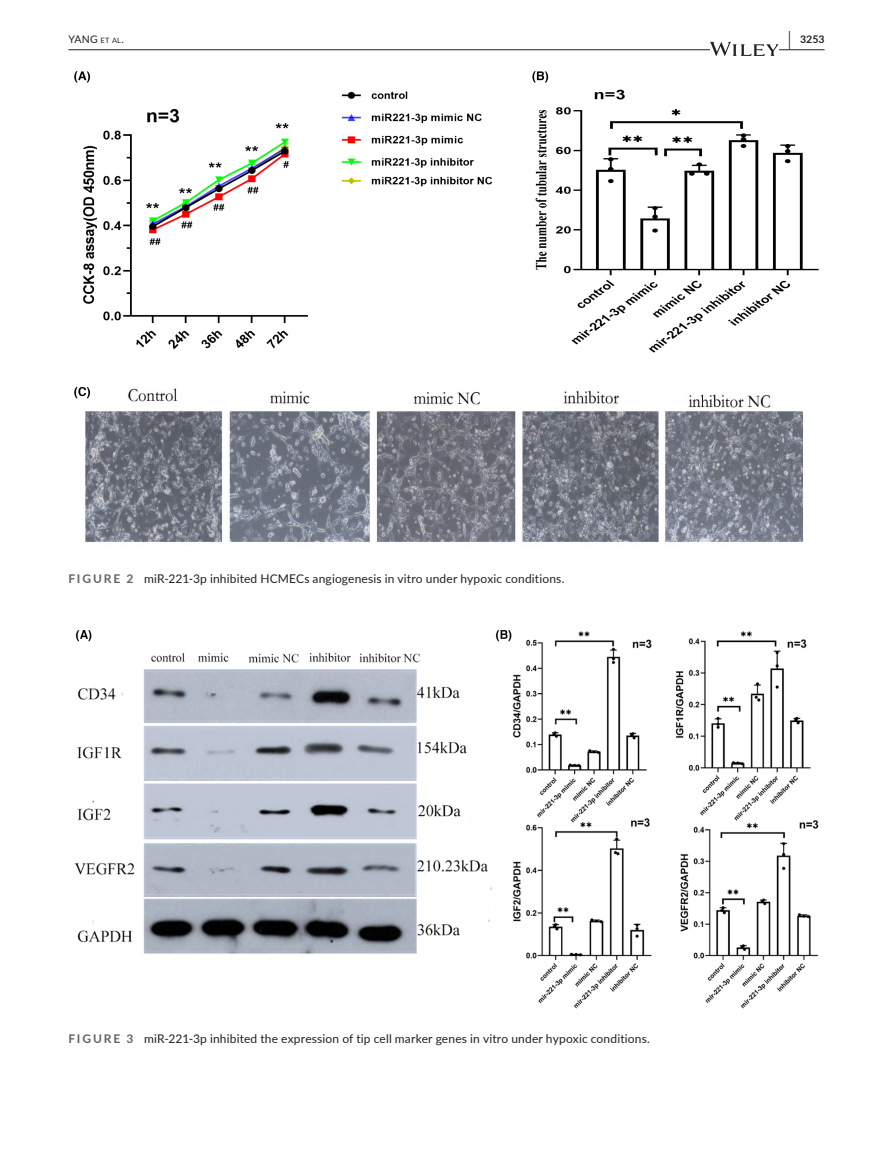
<style>
.page{position:relative;width:893px;height:1174px;background:#fff}
.page>*{position:absolute;margin:0;border:0;box-sizing:border-box;transform-origin:0 0}
.t1{font:12px "Lato";letter-spacing:.015em;color:#231f20}
.t2{font:10.5px "Lato";color:#231f20}
.t3{font:700 10.5px "Lato";color:#231f20}
.s1{font-size:7.35px}
.s2{font-size:19.5px}
.s3{font-weight:700;color:#636366}
</style>
<div class="page">
<hr style="left:68px;top:49px;width:756px;height:1px;background:#231f20">
<svg style="left:710px;top:42px;width:69px;height:14px"></svg>
<img style="left:74px;top:71px;width:745px;height:471px">
<img style="left:74px;top:630px;width:745px;height:379px">
<p class="t2" style="left:68px;top:31px;width:57px">YANG <span class="s1">et al</span>.</p>
<p class="t3" style="left:789px;top:31px;width:37px"><span class="s2">|</span> 3253</p>
<p class="t1" style="left:68px;top:570px;width:497px"><span class="s3">FIGURE 2</span> miR-221-3p inhibited HCMECs angiogenesis in vitro under hypoxic conditions.</p>
<p class="t1" style="left:68px;top:1030px;width:583px"><span class="s3">FIGURE 3</span> miR-221-3p inhibited the expression of tip cell marker genes in vitro under hypoxic conditions.</p>
</div>
